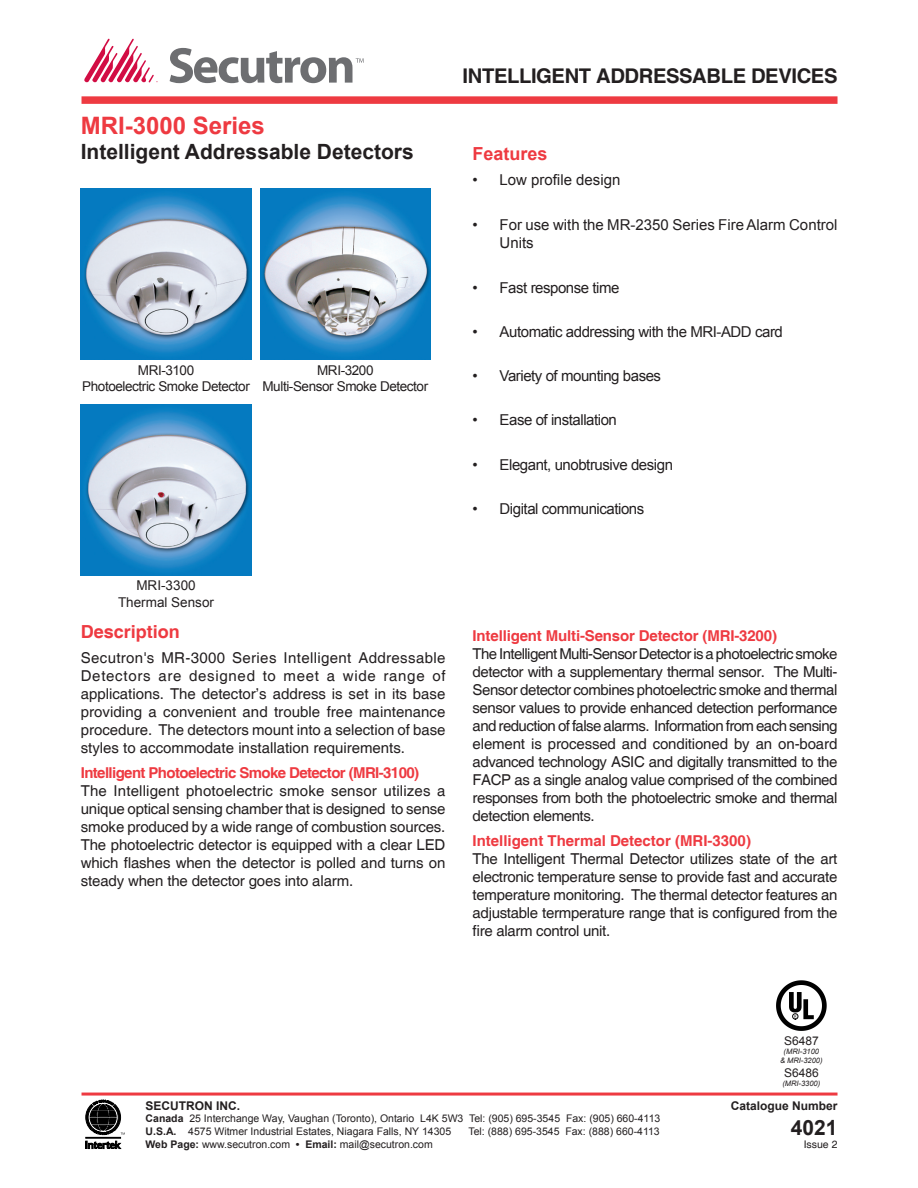
<style>
.page{position:relative;width:918px;height:1188px;background:#fff}
.page>*{position:absolute;margin:0;border:0;box-sizing:border-box;transform-origin:0 0}
.t1{font:700 24px "Arial";color:#ee3a41}
.t2{font:700 21px "Arial";color:#231f20}
.t3{font:700 20.25px "Helvetica";letter-spacing:-.02em;color:#231f20}
.t4{font:700 18px "Helvetica";color:#ee3a41}
.heading_1{font:700 18px "Arial";color:#ee3a41}
.t5{font:15px/18px "Helvetica";letter-spacing:-.015em;color:#231f20;text-align:justify}
.t6{font:15px "Arial";letter-spacing:-.03em;color:#231f20}
.t7{font:700 15px "Helvetica";letter-spacing:-.01em;color:#ee3a41}
.t8{font:15px/18px "Arial";color:#231f20}
.t9{font:700 15px "Helvetica";letter-spacing:-.04em;color:#ee3a41}
.t10{font:13.5px "Arial";letter-spacing:-.03em;color:#231f20}
.t11{font:13.5px "Arial";color:#231f20}
.t12{font:700 12px "Arial";color:#231f20}
.t13{font:12px "Arial";color:#231f20}
.t14{font:10.5px "Arial";color:#231f20}
.t15{font:10.5px "Helvetica";color:#231f20}
.t16{font:italic 7.5px "Arial";color:#231f20}
.s1{font-weight:700}
</style>
<div class="page">
<svg style="left:86px;top:1141px;width:35px;height:8px"></svg>
<div style="left:86px;top:1137px;width:35px;height:1px;border:1px solid #000"></div>
<svg style="left:86px;top:1100px;width:39px;height:35px"></svg>
<hr style="left:82px;top:1093px;width:756px;height:3px;background:#ee3a41">
<div style="left:82px;top:96px;width:756px;height:8px;background:#ee3a41"></div>
<svg style="left:170px;top:48px;width:194px;height:35px"></svg>
<svg style="left:84px;top:39px;width:73px;height:44px"></svg>
<img style="left:81px;top:189px;width:170px;height:170px">
<img style="left:260px;top:189px;width:171px;height:170px">
<img style="left:81px;top:404px;width:170px;height:171px">
<svg style="left:776px;top:980px;width:51px;height:51px"></svg>
<p class="t1" style="left:81px;top:110px;width:186px">MRI-3000 Series</p>
<p class="t2" style="left:81px;top:138px;width:334px">Intelligent Addressable Detectors</p>
<p class="t10" style="left:138px;top:361px;width:58px">MRI-3100</p>
<p class="t10" style="left:82px;top:378px;width:169px">Photoelectric Smoke Detector</p>
<p class="t10" style="left:317px;top:361px;width:58px">MRI-3200</p>
<p class="t10" style="left:262px;top:378px;width:167px">Multi-Sensor Smoke Detector</p>
<p class="t3" style="left:463px;top:64px;width:376px">INTELLIGENT ADDRESSABLE DEVICES</p>
<p class="heading_1" style="left:473px;top:141px;width:77px">Features</p>
<p class="t8" style="left:473px;top:171px;width:149px">• Low profile design</p>
<p class="t8" style="left:500px;top:216px;width:339px;text-indent:-27px">• For use with the MR-2350 Series Fire Alarm Control<br>Units</p>
<p class="t6" style="left:473px;top:277px;width:148px">• Fast response time</p>
<p class="t6" style="left:473px;top:322px;width:312px">• Automatic addressing with the MRI-ADD card</p>
<p class="t6" style="left:473px;top:366px;width:190px">• Variety of mounting bases</p>
<p class="t6" style="left:473px;top:410px;width:146px">• Ease of installation</p>
<p class="t6" style="left:473px;top:454px;width:202px">• Elegant, unobtrusive design</p>
<p class="t6" style="left:473px;top:499px;width:173px">• Digital communications</p>
<p class="t10" style="left:136px;top:577px;width:61px">MRI-3300</p>
<p class="t11" style="left:118px;top:593px;width:98px">Thermal Sensor</p>
<p class="t4" style="left:81px;top:620px;width:101px">Description</p>
<p class="t5" style="left:81px;top:649px;width:366px">Secutron's MR-3000 Series Intelligent Addressable Detectors are designed to meet a wide range of applications. The detector’s address is set in its base providing a convenient and trouble free maintenance procedure. The detectors mount into a selection of base styles to accommodate installation requirements.</p>
<p class="t9" style="left:81px;top:763px;width:340px">Intelligent Photoelectric Smoke Detector (MRI-3100)</p>
<p class="t5" style="left:81px;top:782px;width:366px">The Intelligent photoelectric smoke sensor utilizes a unique optical sensing chamber that is designed to sense smoke produced by a wide range of combustion sources.<br>The photoelectric detector is equipped with a clear LED which flashes when the detector is polled and turns on steady when the detector goes into alarm.</p>
<p class="t7" style="left:473px;top:627px;width:306px">Intelligent Multi-Sensor Detector (MRI-3200)</p>
<p class="t5" style="left:473px;top:646px;width:366px">The Intelligent Multi-Sensor Detector is a photoelectric smoke detector with a supplementary thermal sensor. The Multi-Sensor detector combines photoelectric smoke and thermal sensor values to provide enhanced detection performance and reduction of false alarms. Information from each sensing element is processed and conditioned by an on-board advanced technology ASIC and digitally transmitted to the FACP as a single analog value comprised of the combined responses from both the photoelectric smoke and thermal detection elements.</p>
<p class="t7" style="left:473px;top:832px;width:280px">Intelligent Thermal Detector (MRI-3300)</p>
<p class="t5" style="left:473px;top:850px;width:366px">The Intelligent Thermal Detector utilizes state of the art electronic temperature sense to provide fast and accurate temperature monitoring. The thermal detector features an adjustable termperature range that is configured from the fire alarm control unit.</p>
<p class="t13" style="left:784px;top:1033px;width:36px">S6487</p>
<p class="t16" style="left:784px;top:1046px;width:37px">(MRI-3100</p>
<p class="t16" style="left:780px;top:1055px;width:44px">&amp; MRI-3200)</p>
<p class="t13" style="left:784px;top:1065px;width:36px">S6486</p>
<p class="t16" style="left:782px;top:1079px;width:39px">(MRI-3300)</p>
<p class="t12" style="left:146px;top:1098px;width:96px">SECUTRON INC.</p>
<p class="t14" style="left:146px;top:1112px;width:516px"><span class="s1">Canada</span> 25 Interchange Way, Vaughan (Toronto), Ontario L4K 5W3 Tel: (905) 695-3545 Fax: (905) 660-4113</p>
<p class="t14" style="left:146px;top:1124px;width:307px"><span class="s1">U.S.A.</span> 4575 Witmer Industrial Estates, Niagara Falls, NY 14305</p>
<p class="t14" style="left:469px;top:1124px;width:193px">Tel: (888) 695-3545 Fax: (888) 660-4113</p>
<p class="t14" style="left:146px;top:1137px;width:289px"><span class="s1">Web Page:</span> www.secutron.com <span class="s1">• Email:</span> mail@secutron.com</p>
<p class="t12" style="left:731px;top:1098px;width:108px">Catalogue Number</p>
<p class="t2" style="left:791px;top:1114px;width:48px">4021</p>
<p class="t15" style="left:804px;top:1138px;width:35px">Issue 2</p>
</div>
